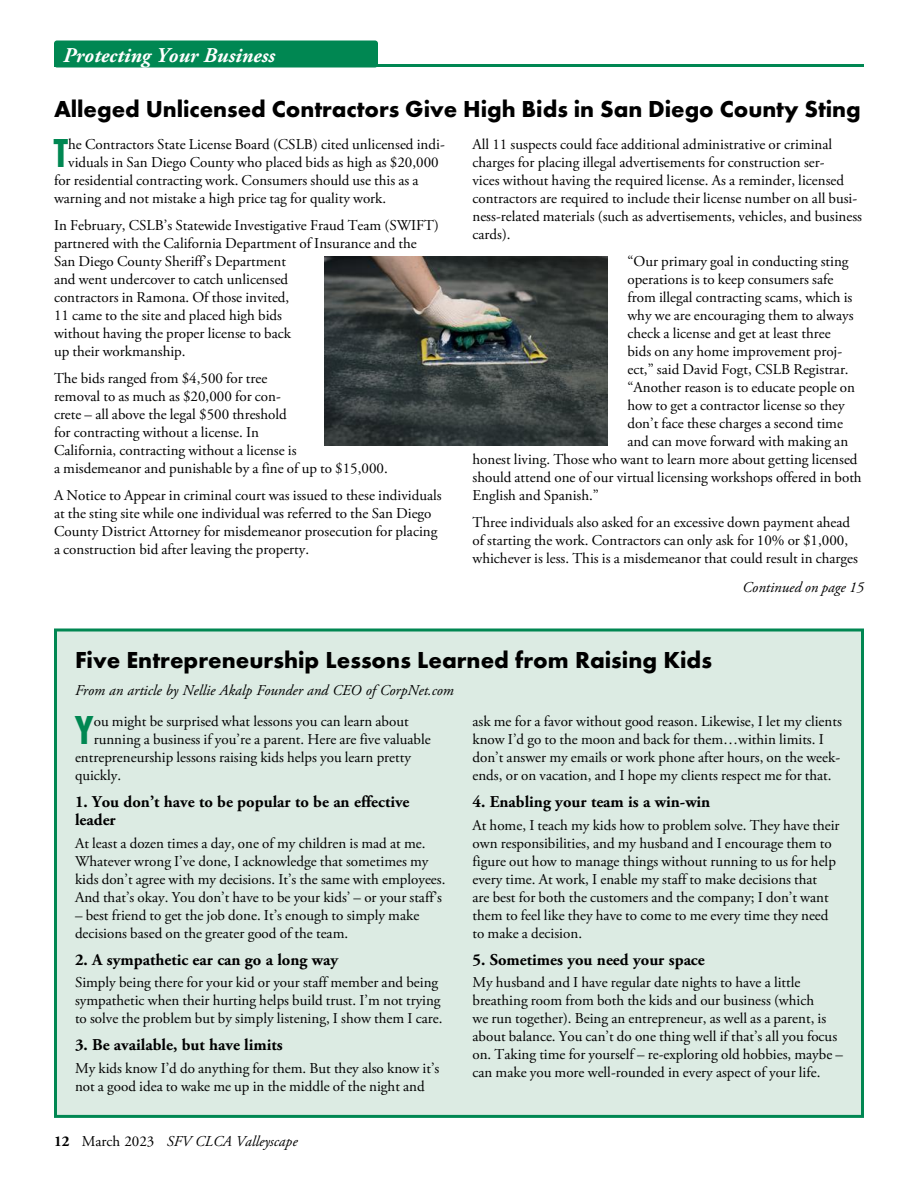
<style>
.page{position:relative;width:918px;height:1188px;background:#fff}
.page>*{position:absolute;margin:0;border:0;box-sizing:border-box;transform-origin:0 0}
._1st_para_2_line_DC{font:700 42px "Futura PT Cond";color:#008752}
.Head__1_for_span_col{font:700 24px "Futura PT";color:#000}
.t1{font:italic 700 21px "Adobe Garamond Pro";color:#fff}
.Subhead{font:700 16.5px/18px "Adobe Garamond Pro";color:#000}
._1st_para_2_line_DC-2{font:15px/18px "Adobe Garamond Pro";color:#000}
.Head__1_for_span_col-2{font:italic 15px "Adobe Garamond Pro";color:#000}
.s1{font-weight:700;font-style:normal}
.s2{font-style:normal}
</style>
<div class="page">
<svg style="left:378px;top:64px;width:486px;height:3px"></svg>
<div style="left:54px;top:40px;width:324px;height:28px;background:#008752;border-radius:3px"></div>
<div style="left:56px;top:630px;width:806px;height:486px;background:#dcebe3"></div>
<div style="left:54px;top:628px;width:810px;height:490px;border:3px solid #008752"></div>
<img style="left:324px;top:256px;width:284px;height:190px">
<p class="t1" style="left:63px;top:43px;width:214px">Protecting Your Business</p>
<p class="Head__1_for_span_col" style="left:54px;top:94px;width:808px">Alleged Unlicensed Contractors Give High Bids in San Diego County Sting</p>
<p class="_1st_para_2_line_DC" style="left:54px;top:129px;width:16px">T</p>
<p class="_1st_para_2_line_DC-2" style="left:68px;top:136px;width:378px">he Contractors State License Board (CSLB) cited unlicensed indi-</p>
<p class="_1st_para_2_line_DC-2" style="left:472px;top:136px;width:391px">All 11 suspects could face additional administrative or criminal charges for placing illegal advertisements for construction ser-<br>vices without having the required license. As a reminder, licensed contractors are required to include their license number on all busi&shy;ness-related materials (such as advertisements, vehicles, and business cards).</p>
<p class="_1st_para_2_line_DC-2" style="left:627px;top:253px;width:223px">“Our primary goal in conducting sting</p>
<p class="_1st_para_2_line_DC-2" style="left:627px;top:271px;width:208px">operations is to keep consumers safe</p>
<p class="_1st_para_2_line_DC-2" style="left:627px;top:289px;width:227px">from illegal contracting scams, which is</p>
<p class="_1st_para_2_line_DC-2" style="left:627px;top:307px;width:228px">why we are encouraging them to always</p>
<p class="_1st_para_2_line_DC-2" style="left:627px;top:325px;width:205px">check a license and get at least three</p>
<p class="_1st_para_2_line_DC-2" style="left:627px;top:343px;width:216px">bids on any home improvement proj-</p>
<p class="_1st_para_2_line_DC-2" style="left:627px;top:361px;width:223px">ect,” said David Fogt, CSLB Registrar.</p>
<p class="_1st_para_2_line_DC-2" style="left:627px;top:379px;width:229px">“Another reason is to educate people on</p>
<p class="_1st_para_2_line_DC-2" style="left:627px;top:397px;width:219px">how to get a contractor license so they</p>
<p class="_1st_para_2_line_DC-2" style="left:627px;top:415px;width:217px">don’t face these charges a second time</p>
<p class="_1st_para_2_line_DC-2" style="left:627px;top:433px;width:222px">and can move forward with making an</p>
<p class="_1st_para_2_line_DC-2" style="left:472px;top:451px;width:387px">honest living. Those who want to learn more about getting licensed</p>
<p class="_1st_para_2_line_DC-2" style="left:472px;top:469px;width:391px">should attend one of our virtual licensing workshops offered in both</p>
<p class="_1st_para_2_line_DC-2" style="left:472px;top:487px;width:128px">English and Spanish.”</p>
<p class="_1st_para_2_line_DC-2" style="left:472px;top:514px;width:387px">Three individuals also asked for an excessive down payment ahead of starting the work. Contractors can only ask for 10% or $1,000, whichever is less. This is a misdemeanor that could result in charges</p>
<p class="_1st_para_2_line_DC-2" style="left:68px;top:154px;width:372px">viduals in San Diego County who placed bids as high as $20,000</p>
<p class="_1st_para_2_line_DC-2" style="left:54px;top:172px;width:366px">for residential contracting work. Consumers should use this as a</p>
<p class="_1st_para_2_line_DC-2" style="left:54px;top:190px;width:334px">warning and not mistake a high price tag for quality work.</p>
<p class="_1st_para_2_line_DC-2" style="left:54px;top:217px;width:386px">In February, CSLB’s Statewide Investigative Fraud Team (SWIFT) partnered with the California Department of Insurance and the San Diego County Sheriff’s Department<br>and went undercover to catch unlicensed<br>contractors in Ramona. Of those invited,<br>11 came to the site and placed high bids<br>without having the proper license to back<br>up their workmanship.</p>
<p class="_1st_para_2_line_DC-2" style="left:54px;top:370px;width:335px">The bids ranged from $4,500 for tree<br>removal to as much as $20,000 for con-<br>crete – all above the legal $500 threshold<br>for contracting without a license. In<br>California, contracting without a license is<br>a misdemeanor and punishable by a fine of up to $15,000.</p>
<p class="_1st_para_2_line_DC-2" style="left:54px;top:487px;width:389px">A Notice to Appear in criminal court was issued to these individuals at the sting site while one individual was referred to the San Diego County District Attorney for misdemeanor prosecution for placing a construction bid after leaving the property.</p>
<p class="Head__1_for_span_col-2" style="left:743px;top:578px;width:123px">Continued on page 15</p>
<p class="Head__1_for_span_col" style="left:75px;top:644px;width:639px">Five Entrepreneurship Lessons Learned from Raising Kids</p>
<p class="Head__1_for_span_col-2" style="left:75px;top:681px;width:380px">From an article by Nellie Akalp Founder and CEO of CorpNet.com</p>
<p class="_1st_para_2_line_DC" style="left:75px;top:706px;width:20px">Y</p>
<p class="_1st_para_2_line_DC-2" style="left:94px;top:713px;width:316px">ou might be surprised what lessons you can learn about</p>
<p class="_1st_para_2_line_DC-2" style="left:472px;top:713px;width:371px">ask me for a favor without good reason. Likewise, I let my clients know I’d go to the moon and back for them…within limits. I don’t answer my emails or work phone after hours, on the week&shy;ends, or on vacation, and I hope my clients respect me for that.</p>
<p class="Subhead" style="left:472px;top:793px;width:239px">4. Enabling your team is a win-win</p>
<p class="_1st_para_2_line_DC-2" style="left:472px;top:817px;width:369px">At home, I teach my kids how to problem solve. They have their own responsibilities, and my husband and I encourage them to figure out how to manage things without running to us for help every time. At work, I enable my staff to make decisions that<br>are best for both the customers and the company; I don’t want them to feel like they have to come to me every time they need to make a decision.</p>
<p class="Subhead" style="left:472px;top:951px;width:234px">5. Sometimes you need your space</p>
<p class="_1st_para_2_line_DC-2" style="left:472px;top:974px;width:372px">My husband and I have regular date nights to have a little breathing room from both the kids and our business (which<br>we run together). Being an entrepreneur, as well as a parent, is about balance. You can’t do one thing well if that’s all you focus on. Taking time for yourself – re-exploring old hobbies, maybe – can make you more well-rounded in every aspect of your life.</p>
<p class="_1st_para_2_line_DC-2" style="left:94px;top:731px;width:338px">running a business if you’re a parent. Here are five valuable</p>
<p class="_1st_para_2_line_DC-2" style="left:75px;top:749px;width:337px">entrepreneurship lessons raising kids helps you learn pretty</p>
<p class="_1st_para_2_line_DC-2" style="left:75px;top:767px;width:48px">quickly.</p>
<p class="Subhead" style="left:75px;top:793px;width:336px">1. You don’t have to be popular to be an effective leader</p>
<p class="_1st_para_2_line_DC-2" style="left:75px;top:835px;width:372px">At least a dozen times a day, one of my children is mad at me.<br>Whatever wrong I’ve done, I acknowledge that sometimes my kids don’t agree with my decisions. It’s the same with employees.<br>And that’s okay. You don’t have to be your kids’ – or your staff’s</p>
<p class="_1st_para_2_line_DC-2" style="left:75px;top:907px;width:346px">– best friend to get the job done. It’s enough to simply make decisions based on the greater good of the team.</p>
<p class="Subhead" style="left:75px;top:951px;width:265px">2. A sympathetic ear can go a long way</p>
<p class="_1st_para_2_line_DC-2" style="left:75px;top:974px;width:369px">Simply being there for your kid or your staff member and being sympathetic when their hurting helps build trust. I’m not trying to solve the problem but by simply listening, I show them I care.</p>
<p class="Subhead" style="left:75px;top:1036px;width:209px">3. Be available, but have limits</p>
<p class="_1st_para_2_line_DC-2" style="left:75px;top:1060px;width:366px">My kids know I’d do anything for them. But they also know it’s not a good idea to wake me up in the middle of the night and</p>
<p class="Head__1_for_span_col-2" style="left:54px;top:1133px;width:245px"><span class="s1">12</span> <span class="s2">March 2023</span> SFV CLCA Valleyscape</p>
</div>
